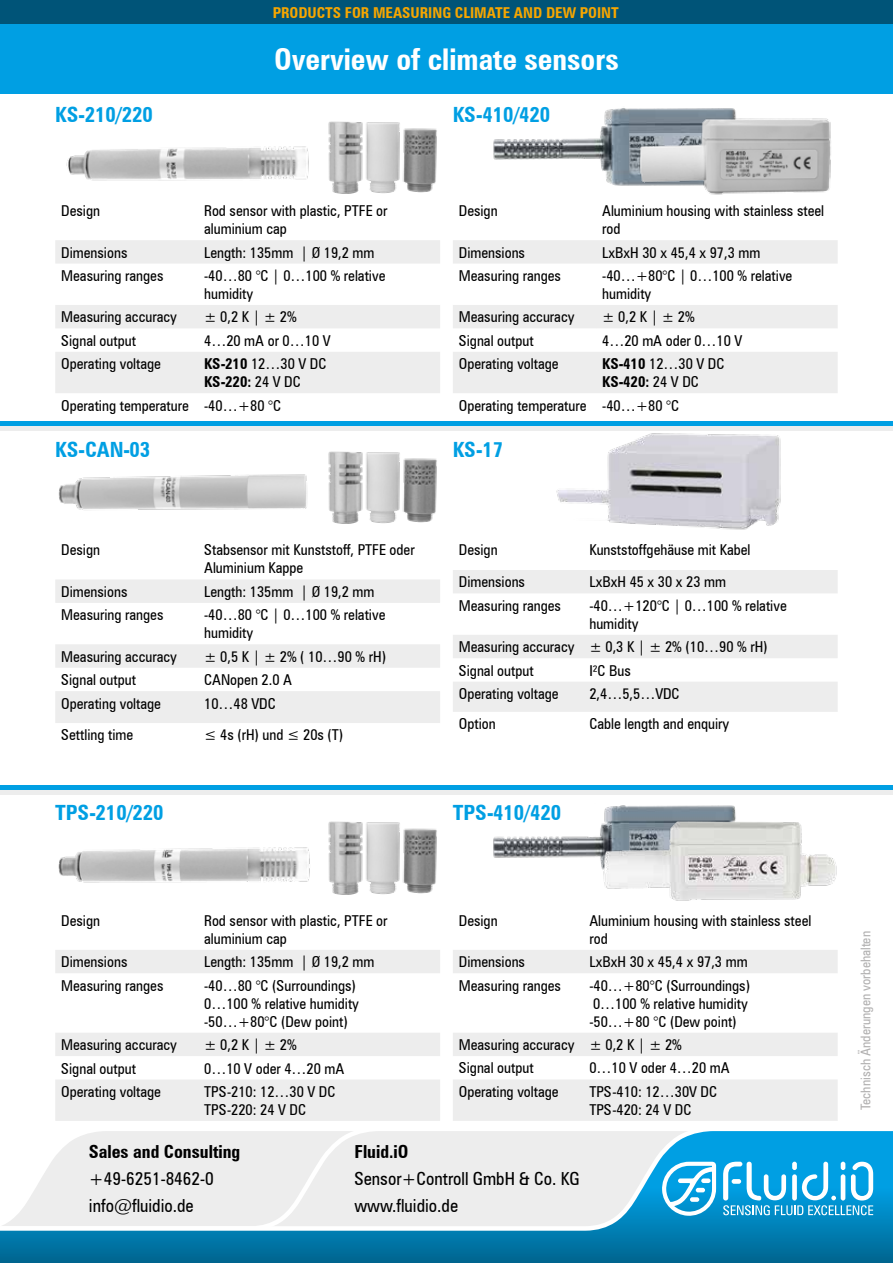
<style>
.page{position:relative;width:893px;height:1263px;background:#fff}
.page>*{position:absolute;margin:0;border:0;box-sizing:border-box;transform-origin:0 0}
.t1{font:700 condensed 30px "Zurich BT";color:#fff}
.t2{font:700 condensed 21px "Zurich BT";color:#009fe3}
.t3{font:condensed 18px/27px "Zurich BT";color:#000}
.t4{font:700 condensed 18px "Zurich BT";color:#000}
.t5{font:condensed 15px/18px "Zurich BT";color:#000}
.t6{font:700 condensed 15px/18px "Zurich BT";color:#000}
.t7{font:700 condensed 15px "Zurich BT";color:#f7a600}
.t8{font:condensed 13.5px "Zurich BT";color:#b3b2b2}
.s1{font-weight:400}
</style>
<div class="page">
<div style="left:0;top:24px;width:893px;height:70px;background:#009fe3"></div>
<div style="left:0;top:0;width:893px;height:24px;background:#005478"></div>
<svg style="left:0;top:1233px;width:893px;height:30px;background:#00709f"></svg>
<svg style="left:0;top:1131px;width:893px;height:102px;background:#c0dde9"></svg>
<svg style="left:661px;top:1162px;width:55px;height:53px"></svg>
<div style="left:690px;top:1197px;width:9px;height:5px;background:#fff;border-radius:2px"></div>
<svg style="left:723px;top:1162px;width:150px;height:53px"></svg>
<div style="left:0;top:785px;width:893px;height:5px;background:#009fe3"></div>
<hr style="left:0;top:790px;width:893px;height:4px;background:#ededed">
<svg style="left:55px;top:240px;width:385px;height:153px;fill:#ededed"></svg>
<div style="left:0;top:421px;width:893px;height:5px;background:#009fe3"></div>
<hr style="left:0;top:426px;width:893px;height:4px;background:#ededed">
<svg style="left:453px;top:240px;width:385px;height:153px;fill:#ededed"></svg>
<svg style="left:55px;top:580px;width:385px;height:143px;fill:#ededed"></svg>
<svg style="left:453px;top:570px;width:385px;height:142px;fill:#ededed"></svg>
<svg style="left:55px;top:950px;width:385px;height:171px;fill:#ededed"></svg>
<svg style="left:453px;top:950px;width:385px;height:171px;fill:#ededed"></svg>
<img style="left:66px;top:146px;width:243px;height:35px">
<img style="left:328px;top:121px;width:109px;height:73px">
<img style="left:493px;top:108px;width:241px;height:78px">
<img style="left:633px;top:109px;width:198px;height:86px">
<img style="left:550px;top:430px;width:238px;height:100px">
<img style="left:58px;top:474px;width:249px;height:36px">
<img style="left:328px;top:451px;width:109px;height:73px">
<img style="left:58px;top:847px;width:252px;height:36px">
<img style="left:328px;top:821px;width:109px;height:74px">
<img style="left:493px;top:805px;width:243px;height:53px">
<img style="left:593px;top:822px;width:244px;height:79px">
<p class="t7" style="left:273px;top:3px;width:348px">PRODUCTS FOR MEASURING CLIMATE AND DEW POINT</p>
<h2 class="t2" style="left:55px;top:102px;width:99px">KS-210/220</h2>
<h1 class="t1" style="left:274px;top:41px;width:346px">Overview of climate sensors</h1>
<h2 class="t2" style="left:453px;top:102px;width:99px">KS-410/420</h2>
<p class="t5" style="left:61px;top:202px;width:40px">Design</p>
<p class="t5" style="left:204px;top:202px;width:185px">Rod sensor with plastic, PTFE or aluminium cap</p>
<p class="t5" style="left:61px;top:243px;width:68px">Dimensions</p>
<p class="t5" style="left:204px;top:243px;width:172px">Length: 135mm | Ø 19,2 mm</p>
<p class="t5" style="left:61px;top:267px;width:104px">Measuring ranges</p>
<p class="t5" style="left:204px;top:267px;width:183px">-40…80 °C | 0…100 % relative humidity</p>
<p class="t5" style="left:61px;top:308px;width:117px">Measuring accuracy</p>
<p class="t5" style="left:204px;top:308px;width:94px">± 0,2 K | ± 2%</p>
<p class="t5" style="left:61px;top:331px;width:76px">Signal output</p>
<p class="t5" style="left:204px;top:331px;width:128px">4…20 mA or 0…10 V</p>
<p class="t5" style="left:61px;top:355px;width:101px">Operating voltage</p>
<p class="t6" style="left:204px;top:355px;width:124px">KS-210 <span class="s1">12…30 V DC<br></span>KS-220: <span class="s1">24 V DC</span></p>
<p class="t5" style="left:61px;top:396px;width:221px">Operating temperature -40…+80 °C</p>
<p class="t5" style="left:459px;top:202px;width:40px">Design</p>
<p class="t5" style="left:602px;top:202px;width:223px">Aluminium housing with stainless steel rod</p>
<p class="t5" style="left:459px;top:243px;width:68px">Dimensions</p>
<p class="t5" style="left:602px;top:243px;width:160px">LxBxH 30 x 45,4 x 97,3 mm</p>
<p class="t5" style="left:459px;top:267px;width:104px">Measuring ranges</p>
<p class="t5" style="left:602px;top:267px;width:192px">-40…+80°C | 0…100 % relative humidity</p>
<p class="t5" style="left:459px;top:308px;width:117px">Measuring accuracy</p>
<p class="t5" style="left:602px;top:308px;width:94px">± 0,2 K | ± 2%</p>
<p class="t5" style="left:459px;top:331px;width:76px">Signal output</p>
<p class="t5" style="left:602px;top:331px;width:142px">4…20 mA oder 0…10 V</p>
<p class="t5" style="left:459px;top:355px;width:101px">Operating voltage</p>
<p class="t6" style="left:602px;top:355px;width:124px">KS-410 <span class="s1">12…30 V DC<br></span>KS-420: <span class="s1">24 V DC</span></p>
<p class="t5" style="left:459px;top:396px;width:222px">Operating temperature -40…+80 °C</p>
<h2 class="t2" style="left:55px;top:437px;width:97px">KS-CAN-03</h2>
<h2 class="t2" style="left:453px;top:437px;width:52px">KS-17</h2>
<p class="t5" style="left:61px;top:541px;width:40px">Design</p>
<p class="t5" style="left:204px;top:541px;width:212px">Stabsensor mit Kunststoff, PTFE oder<br>Aluminium Kappe</p>
<p class="t5" style="left:61px;top:582px;width:68px">Dimensions</p>
<p class="t5" style="left:204px;top:582px;width:172px">Length: 135mm | Ø 19,2 mm</p>
<p class="t5" style="left:61px;top:606px;width:104px">Measuring ranges</p>
<p class="t5" style="left:204px;top:606px;width:183px">-40…80 °C | 0…100 % relative humidity</p>
<p class="t5" style="left:61px;top:647px;width:117px">Measuring accuracy</p>
<p class="t5" style="left:204px;top:647px;width:183px">± 0,5 K | ± 2% ( 10…90 % rH)</p>
<p class="t5" style="left:61px;top:671px;width:76px">Signal output</p>
<p class="t5" style="left:204px;top:671px;width:89px">CANopen 2.0 A</p>
<p class="t5" style="left:61px;top:694px;width:101px">Operating voltage</p>
<p class="t5" style="left:204px;top:694px;width:73px">10…48 VDC</p>
<p class="t5" style="left:61px;top:726px;width:74px">Settling time</p>
<p class="t5" style="left:204px;top:726px;width:141px">≤ 4s (rH) und ≤ 20s (T)</p>
<p class="t5" style="left:459px;top:541px;width:40px">Design</p>
<p class="t5" style="left:589px;top:541px;width:163px">Kunststoffgehäuse mit Kabel</p>
<p class="t5" style="left:459px;top:573px;width:68px">Dimensions</p>
<p class="t5" style="left:589px;top:573px;width:138px">LxBxH 45 x 30 x 23 mm</p>
<p class="t5" style="left:459px;top:596px;width:104px">Measuring ranges</p>
<p class="t5" style="left:589px;top:596px;width:199px">-40…+120°C | 0…100 % relative humidity</p>
<p class="t5" style="left:459px;top:635px;width:310px;line-height:23.4px">Measuring accuracy ± 0,3 K | ± 2% (10…90 % rH)<br>Signal output</p>
<p class="t5" style="left:589px;top:661px;width:43px">I²C Bus</p>
<p class="t5" style="left:459px;top:685px;width:101px">Operating voltage</p>
<p class="t5" style="left:589px;top:685px;width:92px">2,4…5,5…VDC</p>
<p class="t5" style="left:459px;top:715px;width:38px">Option</p>
<p class="t5" style="left:589px;top:715px;width:141px">Cable length and enquiry</p>
<h2 class="t2" style="left:55px;top:800px;width:110px">TPS-210/220</h2>
<h2 class="t2" style="left:453px;top:800px;width:110px">TPS-410/420</h2>
<p class="t5" style="left:61px;top:911px;width:40px">Design</p>
<p class="t5" style="left:204px;top:911px;width:185px">Rod sensor with plastic, PTFE or aluminium cap</p>
<p class="t5" style="left:61px;top:953px;width:68px">Dimensions</p>
<p class="t5" style="left:204px;top:953px;width:172px">Length: 135mm | Ø 19,2 mm</p>
<p class="t5" style="left:61px;top:976px;width:104px">Measuring ranges</p>
<p class="t5" style="left:204px;top:976px;width:156px">-40…80 °C (Surroundings)<br>0…100 % relative humidity -50…+80°C (Dew point)</p>
<p class="t5" style="left:61px;top:1035px;width:117px">Measuring accuracy</p>
<p class="t5" style="left:204px;top:1035px;width:94px">± 0,2 K | ± 2%</p>
<p class="t5" style="left:61px;top:1059px;width:76px">Signal output</p>
<p class="t5" style="left:204px;top:1059px;width:142px">0…10 V oder 4…20 mA</p>
<p class="t5" style="left:61px;top:1082px;width:101px">Operating voltage</p>
<p class="t5" style="left:204px;top:1082px;width:133px">TPS-210: 12…30 V DC<br>TPS-220: 24 V DC</p>
<p class="t5" style="left:459px;top:911px;width:40px">Design</p>
<p class="t5" style="left:589px;top:911px;width:223px">Aluminium housing with stainless steel rod</p>
<p class="t5" style="left:459px;top:953px;width:68px">Dimensions</p>
<p class="t5" style="left:589px;top:953px;width:160px">LxBxH 30 x 45,4 x 97,3 mm</p>
<p class="t5" style="left:459px;top:976px;width:104px">Measuring ranges</p>
<p class="t5" style="left:589px;top:976px;width:162px">-40…+80°C (Surroundings)<br>0…100 % relative humidity -50…+80 °C (Dew point)</p>
<p class="t5" style="left:459px;top:1033px;width:225px;line-height:23.4px">Measuring accuracy ± 0,2 K | ± 2%<br>Signal output</p>
<p class="t5" style="left:589px;top:1059px;width:142px">0…10 V oder 4…20 mA</p>
<p class="t5" style="left:459px;top:1082px;width:101px">Operating voltage</p>
<p class="t5" style="left:589px;top:1082px;width:129px">TPS-410: 12…30V DC<br>TPS-420: 24 V DC</p>
<p class="t4" style="left:89px;top:1140px;width:153px">Sales and Consulting</p>
<p class="t3" style="left:89px;top:1164px;width:126px">+49-6251-8462-0 info@fluidio.de</p>
<p class="t4" style="left:354px;top:1140px;width:56px">Fluid.iO</p>
<p class="t3" style="left:354px;top:1164px;width:227px">Sensor+Controll GmbH &amp; Co. KG www.fluidio.de</p>
<p class="t8" style="left:857px;top:1110px;width:180px;rotate:-90deg">Technisch Änderungen vorbehalten</p>
</div>
